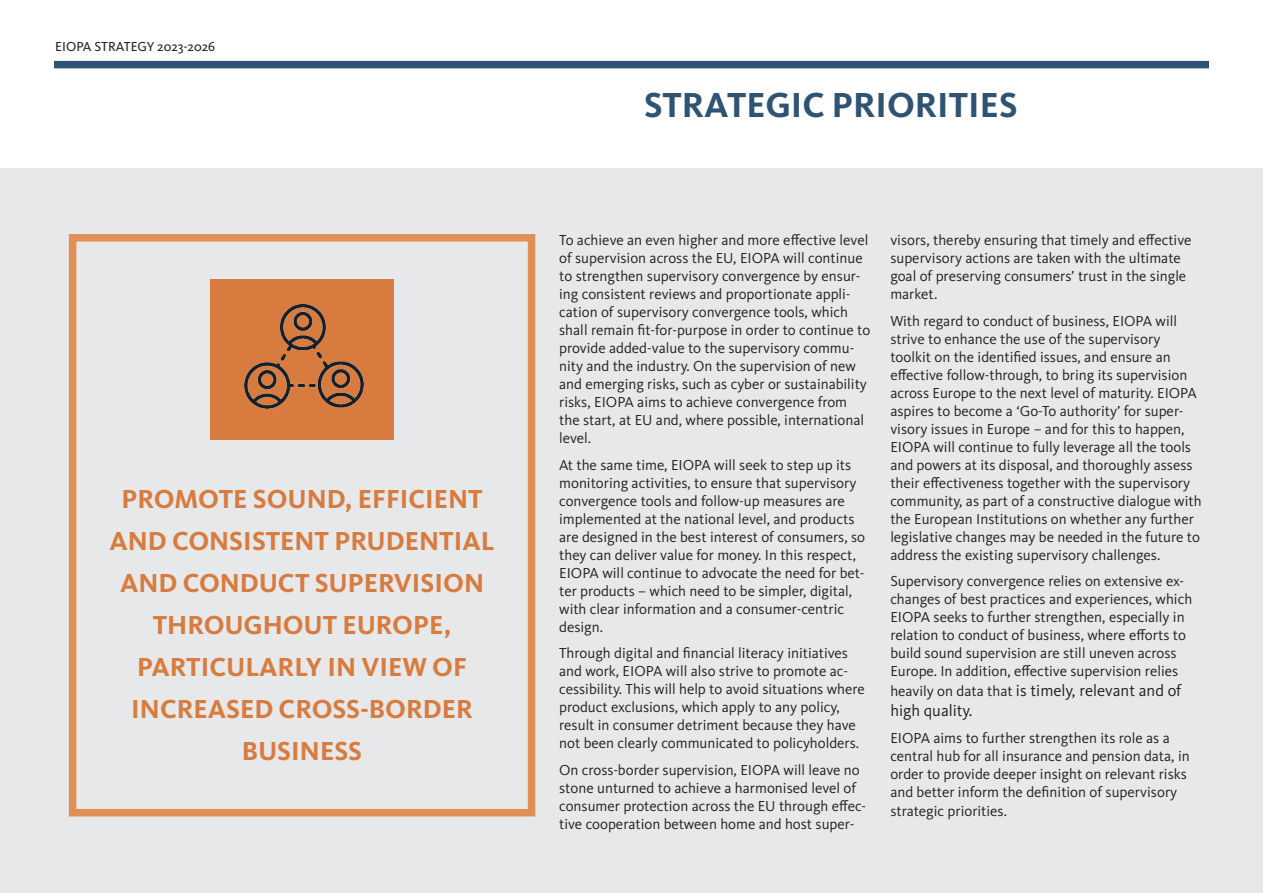
<style>
.page{position:relative;width:1263px;height:893px;background:#fff}
.page>*{position:absolute;margin:0;border:0;box-sizing:border-box;transform-origin:0 0}
.t1{font:700 36px "Kievit Pro";color:#2e5373}
.t2{font:700 27px/42px "Kievit Pro";color:#d87b3e;text-align:center}
.t3{font:16.5px/19.8px "Kievit Pro";color:#231f20}
.t4{font:15px/18px "Kievit Pro";color:#231f20}
.t5{font:13.5px "Kievit Pro";color:#231f20}
.s1{font-size:15px}
</style>
<div class="page">
<div style="left:54px;top:61px;width:1155px;height:7px;background:#2e5373"></div>
<div style="left:0;top:168px;width:1263px;height:725px;background:#e7e8e9"></div>
<div style="left:69px;top:234px;width:466px;height:582px;border:8px solid #e09054"></div>
<div style="left:210px;top:279px;width:184px;height:160px;background:#d87b3e"></div>
<img style="left:244px;top:305px;width:120px;height:104px">
<p class="t5" style="left:55px;top:39px;width:161px">EIOPA STRATEGY 2023-2026</p>
<h2 class="t2" style="left:109px;top:478px;width:387px">PROMOTE SOUND, EFFICIENT<br>AND CONSISTENT PRUDENTIAL<br>AND CONDUCT SUPERVISION<br>THROUGHOUT EUROPE,<br>PARTICULARLY IN VIEW OF<br>INCREASED CROSS-BORDER<br>BUSINESS</h2>
<h1 class="t1" style="left:644px;top:84px;width:375px">STRATEGIC PRIORITIES</h1>
<p class="t4" style="left:559px;top:231px;width:313px">To achieve an even higher and more effective level of supervision across the EU, EIOPA will continue to strengthen supervisory convergence by ensur&shy;ing consistent reviews and proportionate appli&shy;cation of supervisory convergence tools, which shall remain fit-for-purpose in order to continue to provide added-value to the supervisory commu&shy;nity and the industry. On the supervision of new and emerging risks, such as cyber or sustainability risks, EIOPA aims to achieve convergence from the start, at EU and, where possible, international level.</p>
<p class="t4" style="left:559px;top:456px;width:307px">At the same time, EIOPA will seek to step up its monitoring activities, to ensure that supervisory convergence tools and follow-up measures are implemented at the national level, and products are designed in the best interest of consumers, so they can deliver value for money. In this respect, EIOPA will continue to advocate the need for bet&shy;ter products – which need to be simpler, digital, with clear information and a consumer-centric design.</p>
<p class="t4" style="left:559px;top:644px;width:307px">Through digital and financial literacy initiatives and work, EIOPA will also strive to promote ac&shy;cessibility. This will help to avoid situations where product exclusions, which apply to any policy, result in consumer detriment because they have not been clearly communicated to policyholders.</p>
<p class="t4" style="left:559px;top:761px;width:309px">On cross-border supervision, EIOPA will leave no stone unturned to achieve a harmonised level of consumer protection across the EU through effec&shy;tive cooperation between home and host super-</p>
<p class="t4" style="left:890px;top:231px;width:303px">visors, thereby ensuring that timely and effective supervisory actions are taken with the ultimate goal of preserving consumers’ trust in the single market.</p>
<p class="t4" style="left:890px;top:312px;width:313px">With regard to conduct of business, EIOPA will strive to enhance the use of the supervisory toolkit on the identified issues, and ensure an effective follow-through, to bring its supervision across Europe to the next level of maturity. EIOPA aspires to become a ‘Go-To authority’ for super&shy;visory issues in Europe – and for this to happen, EIOPA will continue to fully leverage all the tools and powers at its disposal, and thoroughly assess their effectiveness together with the supervisory community, as part of a constructive dialogue with the European Institutions on whether any further legislative changes may be needed in the future to address the existing supervisory challenges.</p>
<p class="t4" style="left:890px;top:572px;width:303px">Supervisory convergence relies on extensive ex&shy;changes of best practices and experiences, which EIOPA seeks to further strengthen, especially in relation to conduct of business, where efforts to build sound supervision are still uneven across Europe. In addition, effective supervision relies</p>
<p class="t3" style="left:890px;top:681px;width:293px"><span class="s1">heavily on data that</span> is timely, relevant and of high quality.</p>
<p class="t4" style="left:890px;top:728px;width:301px">EIOPA aims to further strengthen its role as a central hub for all insurance and pension data, in order to provide deeper insight on relevant risks and better inform the definition of supervisory</p>
<p class="t4" style="left:890px;top:802px;width:118px">strategic priorities.</p>
</div>
